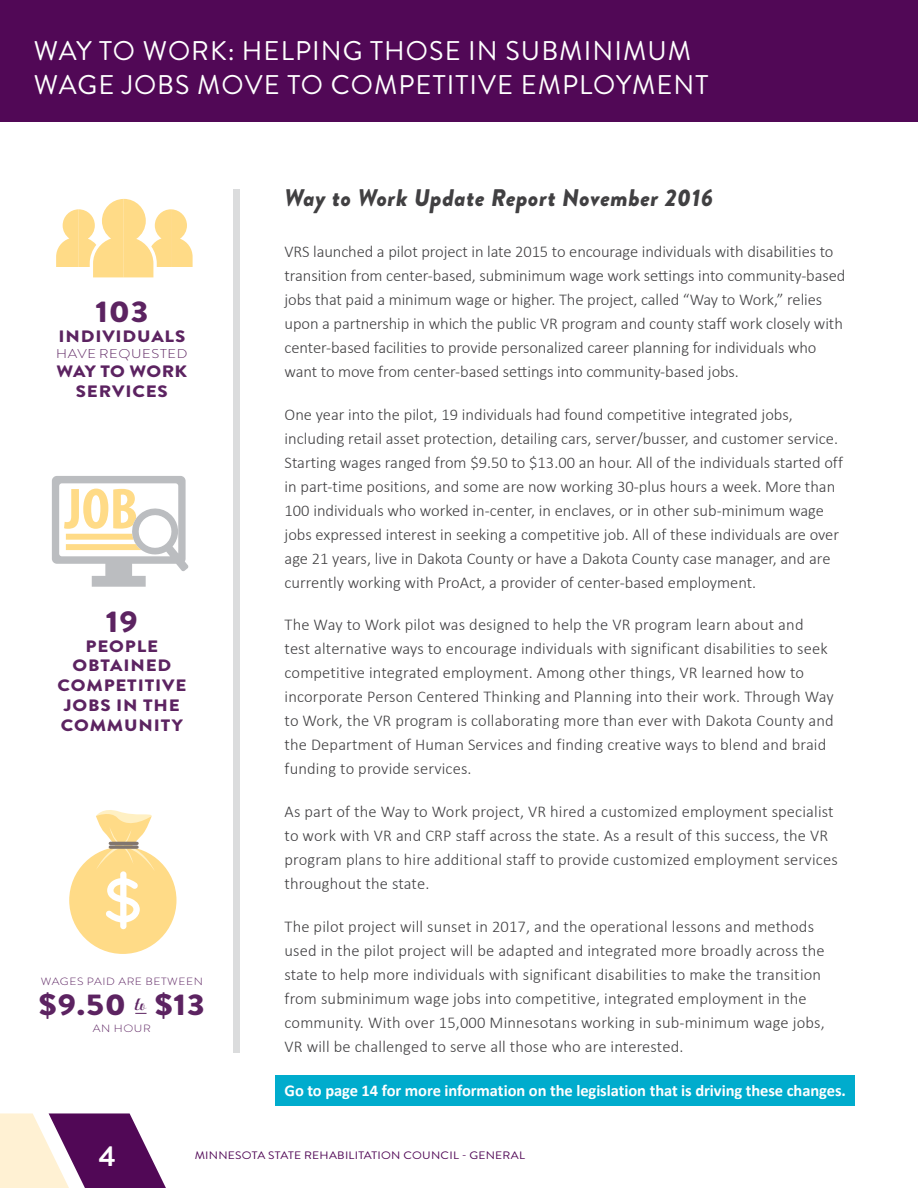
<style>
.page{position:relative;width:918px;height:1188px;background:#fff}
.page>*{position:absolute;margin:0;border:0;box-sizing:border-box;transform-origin:0 0}
.Column_Head{font:900 30px "Brandon Grotesque";letter-spacing:.025em;color:#5c2361;scale:1.13 1}
.t1{font:700 28.5px "Brandon Grotesque";color:#fff}
.Left_PG_Header_H2{font:27px/34.5px "Brandon Grotesque";letter-spacing:.04em;color:#fff}
.Column_Head-2{font:italic 900 24px "Brandon Grotesque";letter-spacing:.025em;color:#414042}
.t2{font:300 16.5px/24px "Calibri";color:#414042}
.Column_Head-3{font:900 16.5px/19.8px "Brandon Grotesque";letter-spacing:.045em;color:#5c2361;text-align:center;scale:1.13 1}
.t3{font:700 16.5px "Calibri";letter-spacing:-.005em;color:#fff}
.Column_Head-4{font:300 12.75px "Brandon Grotesque";letter-spacing:.045em;color:#5c2361;scale:1.13 1}
.t4{font:10.8px "Brandon Grotesque";letter-spacing:.02em;color:#510856;scale:1.11 1}
.Column_Head-5{font:300 10.5px "Brandon Grotesque";letter-spacing:.045em;color:#5c2361;scale:1.13 1}
</style>
<div class="page">
<div style="left:275px;top:1076px;width:580px;height:30px;background:#00accd"></div>
<svg style="left:0;top:1113px;width:166px;height:75px"></svg>
<div style="left:233px;top:189px;width:7px;height:864px;background:#dbdcdd"></div>
<svg style="left:56px;top:199px;width:137px;height:78px"></svg>
<svg style="left:52px;top:476px;width:136px;height:111px"></svg>
<svg style="left:135px;top:1013px;width:12px;height:1px"></svg>
<div style="left:69px;top:847px;width:108px;height:107px;background:#ffdb87;border-radius:50%"></div>
<svg style="left:96px;top:810px;width:59px;height:60px"></svg>
<svg style="left:106px;top:878px;width:34px;height:45px"></svg>
<div style="left:120px;top:871px;width:6px;height:58px;background:#fff;border-radius:3px"></div>
<hr style="left:110px;top:842px;width:27px;height:3px;background:#81766f">
<svg style="left:110px;top:845px;width:27px;height:4px"></svg>
<div style="left:0;top:0;width:918px;height:122px;background:#510856"></div>
<h2 class="Left_PG_Header_H2" style="left:34px;top:34px;width:676px">WAY TO WORK: HELPING THOSE IN SUBMINIMUM<br>WAGE JOBS MOVE TO COMPETITIVE EMPLOYMENT</h2>
<p class="Column_Head" style="left:95px;top:291px;width:48px">103</p>
<p class="Column_Head-3" style="left:58px;top:327px;width:114px">INDIVIDUALS</p>
<p class="Column_Head-4" style="left:56px;top:344px;width:118px">HAVE REQUESTED</p>
<p class="Column_Head-3" style="left:56px;top:362px;width:117px">WAY TO WORK<br>SERVICES</p>
<p class="Column_Head" style="left:106px;top:600px;width:30px">19</p>
<p class="Column_Head-3" style="left:57px;top:636px;width:116px">PEOPLE<br>OBTAINED<br>COMPETITIVE<br>JOBS IN THE<br>COMMUNITY</p>
<p class="Column_Head-5" style="left:41px;top:975px;width:145px">WAGES PAID ARE BETWEEN</p>
<p class="Column_Head" style="left:39px;top:984px;width:148px">$9.50 <sup>to</sup> $13</p>
<p class="Column_Head-5" style="left:93px;top:1021px;width:53px">AN HOUR</p>
<p class="Column_Head-2" style="left:285px;top:180px;width:430px">Way to Work Update Report November 2016</p>
<p class="t2" style="left:285px;top:239px;width:562px">VRS launched a pilot project in late 2015 to encourage individuals with disabilities to transition from center-based, subminimum wage work settings into community-based jobs that paid a minimum wage or higher. The project, called “Way to Work,” relies upon a partnership in which the public VR program and county staff work closely with center-based facilities to provide personalized career planning for individuals who want to move from center-based settings into community-based jobs.</p>
<p class="t2" style="left:285px;top:401px;width:560px">One year into the pilot, 19 individuals had found competitive integrated jobs, including retail asset protection, detailing cars, server/busser, and customer service.<br>Starting wages ranged from $9.50 to $13.00 an hour. All of the individuals started off in part-time positions, and some are now working 30-plus hours a week. More than 100 individuals who worked in-center, in enclaves, or in other sub-minimum wage jobs expressed interest in seeking a competitive job. All of these individuals are over age 21 years, live in Dakota County or have a Dakota County case manager, and are currently working with ProAct, a provider of center-based employment.</p>
<p class="t2" style="left:285px;top:612px;width:551px">The Way to Work pilot was designed to help the VR program learn about and<br>test alternative ways to encourage individuals with significant disabilities to seek competitive integrated employment. Among other things, VR learned how to incorporate Person Centered Thinking and Planning into their work. Through Way to Work, the VR program is collaborating more than ever with Dakota County and the Department of Human Services and finding creative ways to blend and braid funding to provide services.</p>
<p class="t2" style="left:285px;top:799px;width:555px">As part of the Way to Work project, VR hired a customized employment specialist to work with VR and CRP staff across the state. As a result of this success, the VR program plans to hire additional staff to provide customized employment services throughout the state.</p>
<p class="t2" style="left:285px;top:914px;width:542px">The pilot project will sunset in 2017, and the operational lessons and methods used in the pilot project will be adapted and integrated more broadly across the state to help more individuals with significant disabilities to make the transition from subminimum wage jobs into competitive, integrated employment in the community. With over 15,000 Minnesotans working in sub-minimum wage jobs, VR will be challenged to serve all those who are interested.</p>
<p class="t3" style="left:285px;top:1081px;width:563px">Go to page 14 for more information on the legislation that is driving these changes.</p>
<h2 class="t1" style="left:99px;top:1137px;width:19px">4</h2>
<p class="t4" style="left:195px;top:1148px;width:299px">MINNESOTA STATE REHABILITATION COUNCIL - GENERAL</p>
</div>
